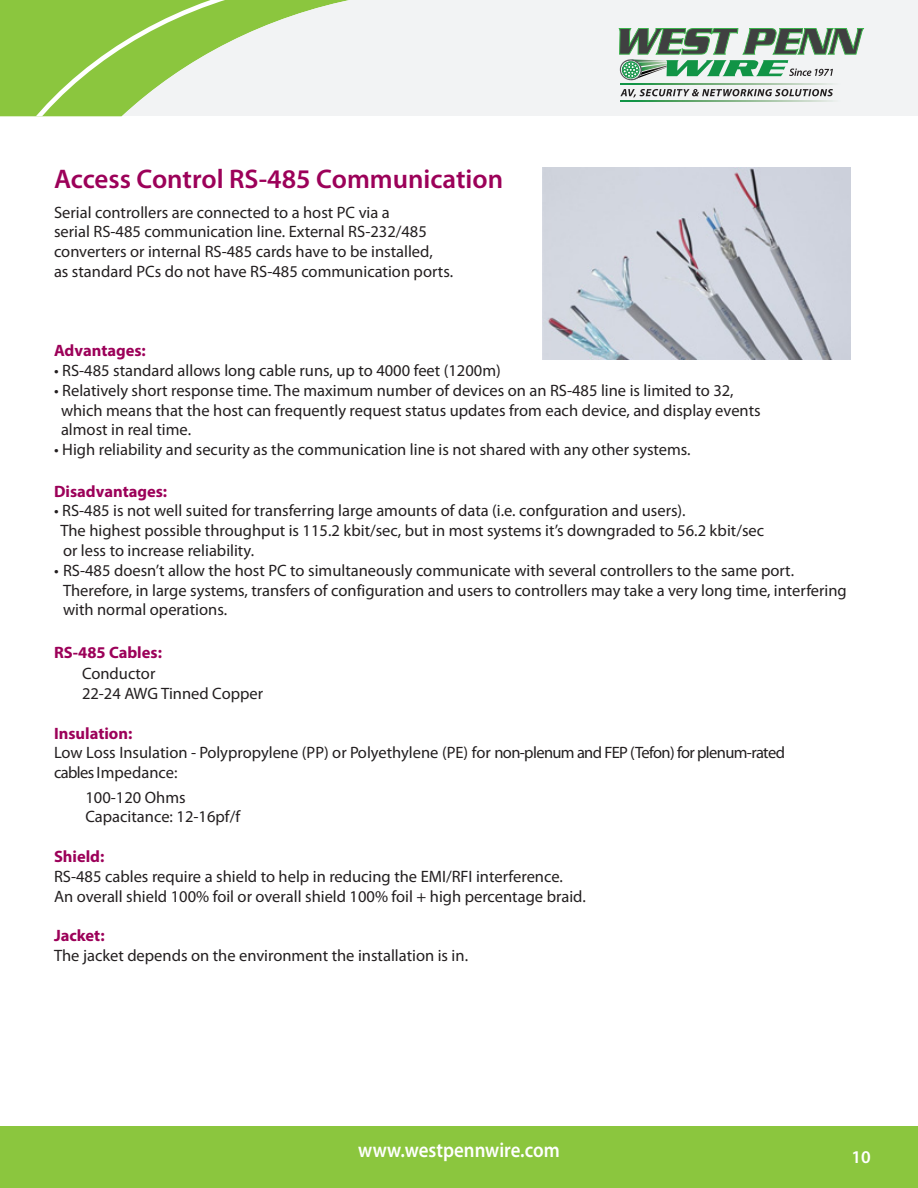
<style>
.page{position:relative;width:918px;height:1188px;background:#fff}
.page>*{position:absolute;margin:0;border:0;box-sizing:border-box;transform-origin:0 0}
.t1{font:600 27px "Myriad Pro";color:#9c0159}
.t2{font:600 21px "Myriad Pro";color:#fff;scale:.9 1}
.t3{font:600 18px "Myriad Pro";color:#fff}
.t4{font:16.5px/19.8px "Myriad Pro";color:#231f20}
.t5{font:700 16.5px "Myriad Pro";color:#9c0159}
</style>
<div class="page">
<div style="left:0;top:0;width:918px;height:116px;background:#f2f3f4"></div>
<svg style="left:0;top:0;width:349px;height:116px"></svg>
<div style="left:0;top:1126px;width:918px;height:62px;background:#8bc63e"></div>
<svg style="left:621px;top:83px;width:212px;height:2px"></svg>
<svg style="left:621px;top:101px;width:212px;height:1px"></svg>
<svg style="left:620px;top:89px;width:213px;height:8px"></svg>
<svg style="left:618px;top:28px;width:247px;height:53px"></svg>
<img style="left:542px;top:168px;width:308px;height:192px">
<h1 class="t1" style="left:54px;top:162px;width:451px">Access Control RS-485 Communication</h1>
<p class="t4" style="left:54px;top:202px;width:401px">Serial controllers are connected to a host PC via a<br>serial RS-485 communication line. External RS-232/485 converters or internal RS-485 cards have to be installed,<br>as standard PCs do not have RS-485 communication ports.</p>
<p class="t5" style="left:54px;top:340px;width:93px">Advantages:</p>
<p class="t4" style="left:54px;top:360px;width:448px">• RS-485 standard allows long cable runs, up to 4000 feet (1200m)</p>
<p class="t4" style="left:61px;top:380px;width:701px;text-indent:-7px">• Relatively short response time. The maximum number of devices on an RS-485 line is limited to 32, which means that the host can frequently request status updates from each device, and display events almost in real time.</p>
<p class="t4" style="left:54px;top:439px;width:638px">• High reliability and security as the communication line is not shared with any other systems.</p>
<p class="t5" style="left:54px;top:480px;width:115px">Disadvantages:</p>
<p class="t4" style="left:60px;top:501px;width:705px;text-indent:-6px">• RS-485 is not well suited for transferring large amounts of data (i.e. confguration and users).<br>The highest possible throughput is 115.2 kbit/sec, but in most systems it’s downgraded to 56.2 kbit/sec or less to increase reliability.</p>
<p class="t4" style="left:63px;top:560px;width:785px;text-indent:-9px">• RS-485 doesn’t allow the host PC to simultaneously communicate with several controllers to the same port.<br>Therefore, in large systems, transfers of configuration and users to controllers may take a very long time, interfering with normal operations.</p>
<p class="t5" style="left:54px;top:642px;width:109px">RS-485 Cables:</p>
<p class="t4" style="left:82px;top:664px;width:183px">Conductor<br>22-24 AWG Tinned Copper</p>
<p class="t5" style="left:54px;top:722px;width:80px">Insulation:</p>
<p class="t4" style="left:54px;top:743px;width:732px">Low Loss Insulation - Polypropylene (PP) or Polyethylene (PE) for non-plenum and FEP (Tefon) for plenum-rated cables Impedance:</p>
<p class="t4" style="left:86px;top:787px;width:156px">100-120 Ohms<br>Capacitance: 12-16pf/f</p>
<p class="t5" style="left:54px;top:846px;width:52px">Shield:</p>
<p class="t4" style="left:54px;top:866px;width:533px">RS-485 cables require a shield to help in reducing the EMI/RFI interference.<br>An overall shield 100% foil or overall shield 100% foil + high percentage braid.</p>
<p class="t5" style="left:54px;top:925px;width:52px">Jacket:</p>
<p class="t4" style="left:54px;top:945px;width:416px">The jacket depends on the environment the installation is in.</p>
<p class="t2" style="left:358px;top:1137px;width:225px">www.westpennwire.com</p>
<p class="t3" style="left:851px;top:1146px;width:21px">10</p>
</div>
